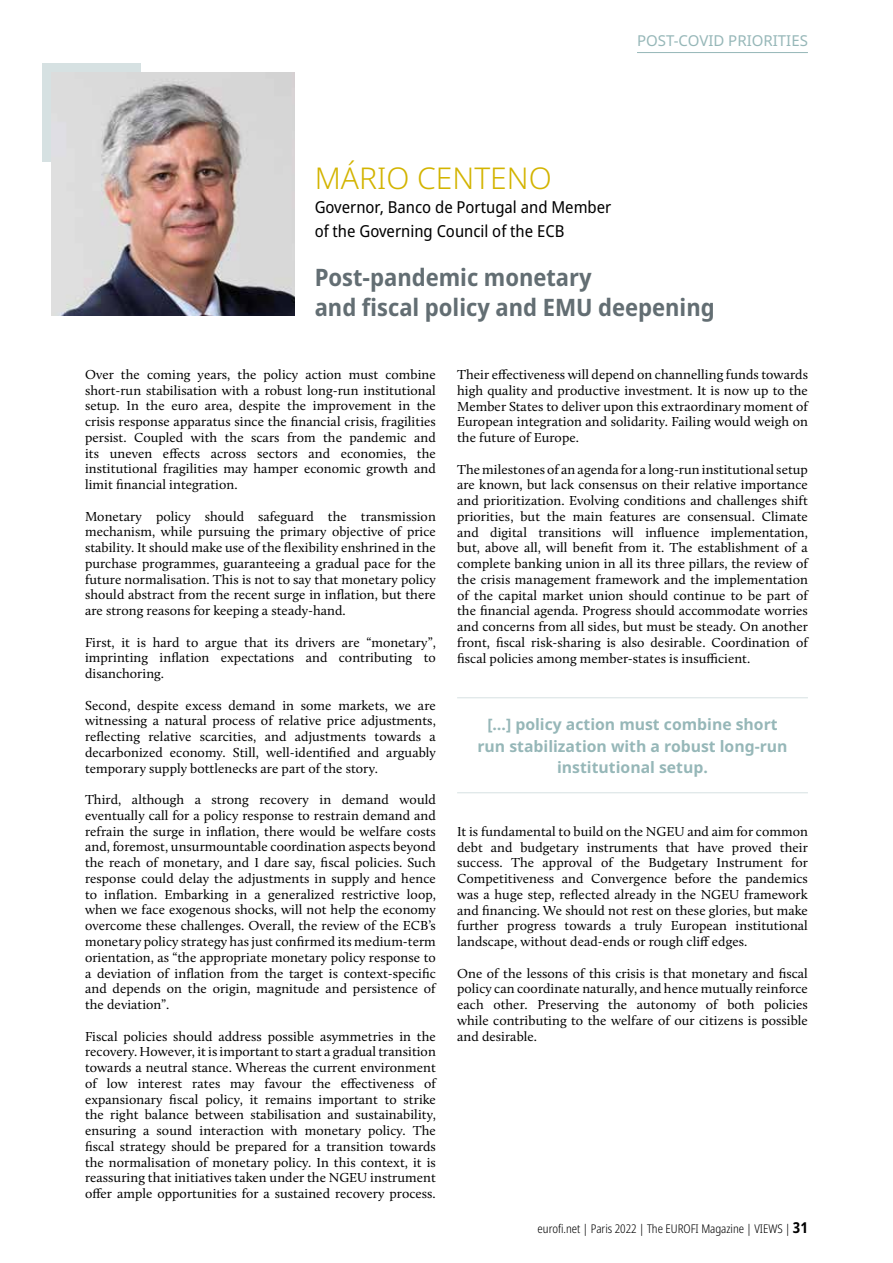
<style>
.page{position:relative;width:893px;height:1263px;background:#fff}
.page>*{position:absolute;margin:0;border:0;box-sizing:border-box;transform-origin:0 0}
.t1{font:300 30px "Noto Sans";color:#d3b400}
.t2{font:700 semi-condensed 24px/30px "Noto Sans";color:#636e73}
.t3{font:semi-condensed 16.5px/24px "Noto Sans";color:#000}
.t4{font:700 15.75px/21.6px "Noto Sans";color:#96b7b8;text-align:center}
.t5{font:15px "Noto Sans";color:#96b7b8}
.t6{font:13.5px/15.8px "Calluna";letter-spacing:.005em;color:#000;text-align:justify}
.t7{font:300 condensed 12px "Noto Sans";color:#000}
.s1{font-weight:700;font-size:15px}
</style>
<div class="page">
<hr style="left:637px;top:52px;width:171px;height:1px;background:#96b7b8">
<div style="left:43px;top:64px;width:98px;height:98px;background:#d6e1e2"></div>
<img style="left:51px;top:72px;width:243px;height:244px">
<hr style="left:457px;top:697px;width:351px;height:1px;background:#d6e1e2">
<hr style="left:457px;top:792px;width:351px;height:1px;background:#d6e1e2">
<p class="t5" style="left:637px;top:30px;width:172px">POST-COVID PRIORITIES</p>
<h1 class="t1" style="left:315px;top:157px;width:239px">MÁRIO CENTENO</h1>
<p class="t3" style="left:315px;top:195px;width:298px">Governor, Banco de Portugal and Member of the Governing Council of the ECB</p>
<h2 class="t2" style="left:315px;top:263px;width:402px">Post-pandemic monetary<br>and fiscal policy and EMU deepening</h2>
<p class="t6" style="left:85px;top:366px;width:352px">Over the coming years, the policy action must combine short-run stabilisation with a robust long-run institutional setup. In the euro area, despite the improvement in the crisis response apparatus since the financial crisis, fragilities persist. Coupled with the scars from the pandemic and its uneven effects across sectors and economies, the institutional fragilities may hamper economic growth and limit financial integration.</p>
<p class="t6" style="left:85px;top:508px;width:352px">Monetary policy should safeguard the transmission mechanism, while pursuing the primary objective of price stability. It should make use of the flexibility enshrined in the purchase programmes, guaranteeing a gradual pace for the future normalisation. This is not to say that monetary policy should abstract from the recent surge in inflation, but there are strong reasons for keeping a steady-hand.</p>
<p class="t6" style="left:85px;top:634px;width:352px">First, it is hard to argue that its drivers are “monetary”, imprinting inflation expectations and contributing to disanchoring.</p>
<p class="t6" style="left:85px;top:697px;width:352px">Second, despite excess demand in some markets, we are witnessing a natural process of relative price adjustments, reflecting relative scarcities, and adjustments towards a decarbonized economy. Still, well-identified and arguably temporary supply bottlenecks are part of the story.</p>
<p class="t6" style="left:85px;top:792px;width:352px">Third, although a strong recovery in demand would eventually call for a policy response to restrain demand and refrain the surge in inflation, there would be welfare costs and, foremost, unsurmountable coordination aspects beyond the reach of monetary, and I dare say, fiscal policies. Such response could delay the adjustments in supply and hence to inflation. Embarking in a generalized restrictive loop, when we face exogenous shocks, will not help the economy overcome these challenges. Overall, the review of the ECB’s monetary policy strategy has just confirmed its medium-term orientation, as “the appropriate monetary policy response to a deviation of inflation from the target is context-specific and depends on the origin, magnitude and persistence of the deviation”.</p>
<p class="t6" style="left:85px;top:1028px;width:352px">Fiscal policies should address possible asymmetries in the recovery. However, it is important to start a gradual transition towards a neutral stance. Whereas the current environment of low interest rates may favour the effectiveness of expansionary fiscal policy, it remains important to strike the right balance between stabilisation and sustainability, ensuring a sound interaction with monetary policy. The fiscal strategy should be prepared for a transition towards the normalisation of monetary policy. In this context, it is reassuring that initiatives taken under the NGEU instrument offer ample opportunities for a sustained recovery process.</p>
<p class="t6" style="left:457px;top:366px;width:352px">Their effectiveness will depend on channelling funds towards high quality and productive investment. It is now up to the Member States to deliver upon this extraordinary moment of European integration and solidarity. Failing would weigh on the future of Europe.</p>
<p class="t6" style="left:457px;top:461px;width:352px">The milestones of an agenda for a long-run institutional setup are known, but lack consensus on their relative importance and prioritization. Evolving conditions and challenges shift priorities, but the main features are consensual. Climate and digital transitions will influence implementation, but, above all, will benefit from it. The establishment of a complete banking union in all its three pillars, the review of the crisis management framework and the implementation of the capital market union should continue to be part of the financial agenda. Progress should accommodate worries and concerns from all sides, but must be steady. On another front, fiscal risk-sharing is also desirable. Coordination of fiscal policies among member-states is insufficient.</p>
<p class="t4" style="left:477px;top:714px;width:312px">[…] policy action must combine short run stabilization with a robust long-run institutional setup.</p>
<p class="t6" style="left:457px;top:823px;width:352px">It is fundamental to build on the NGEU and aim for common debt and budgetary instruments that have proved their success. The approval of the Budgetary Instrument for Competitiveness and Convergence before the pandemics was a huge step, reflected already in the NGEU framework and financing. We should not rest on these glories, but make further progress towards a truly European institutional landscape, without dead-ends or rough cliff edges.</p>
<p class="t6" style="left:457px;top:965px;width:352px">One of the lessons of this crisis is that monetary and fiscal policy can coordinate naturally, and hence mutually reinforce each other. Preserving the autonomy of both policies while contributing to the welfare of our citizens is possible and desirable.</p>
<p class="t7" style="left:538px;top:1220px;width:272px">eurofi.net | Paris 2022 | The EUROFI Magazine | VIEWS | <span class="s1">31</span></p>
</div>
